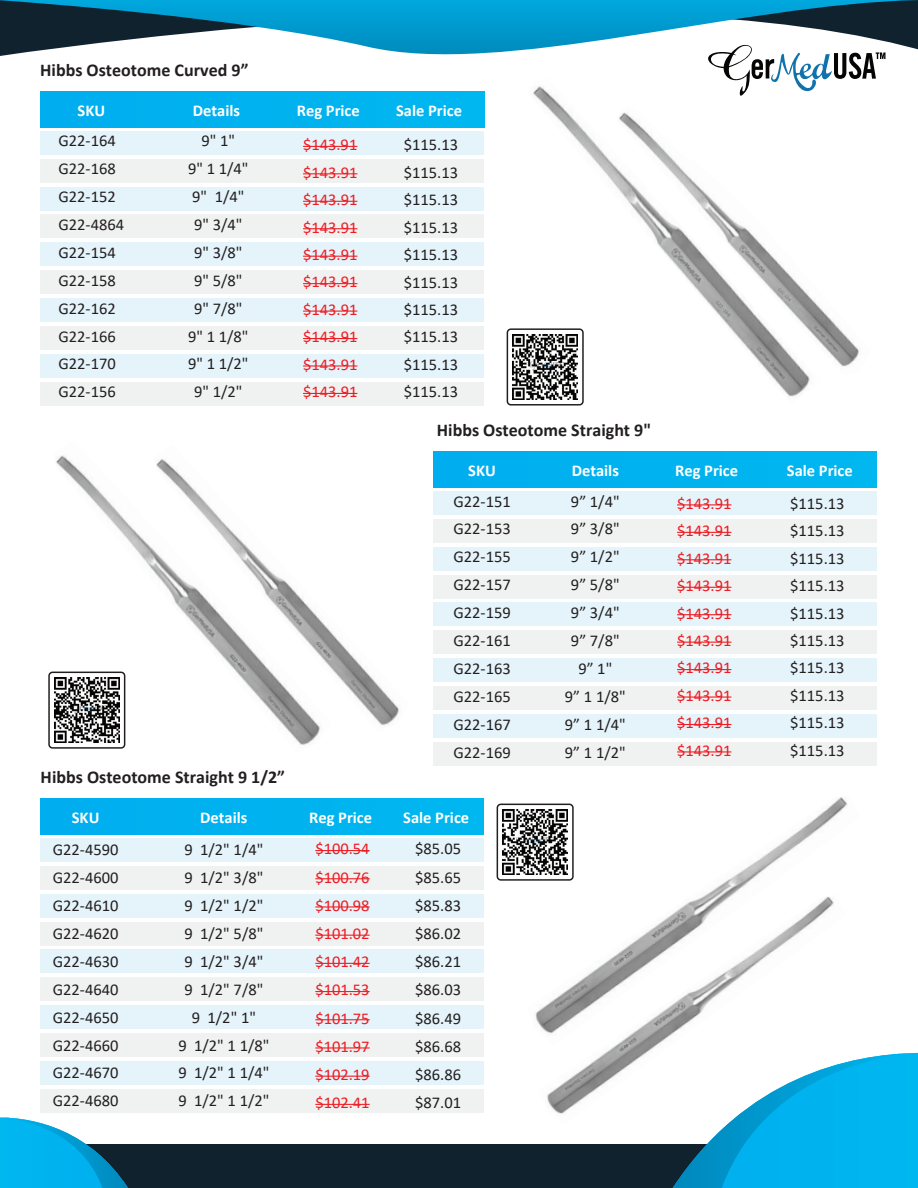
<style>
.page{position:relative;width:918px;height:1188px;background:#fff}
.page>*{position:absolute;margin:0;border:0;box-sizing:border-box;transform-origin:0 0}
.t1{font:700 18px "Calibri";color:#231f20}
.t2{font:16.5px/27.9px "Calibri";color:#231f20;text-align:justify}
.t3{font:16.5px/27.5px "Calibri";color:#ee1d23;text-align:justify}
.t4{font:700 16.5px "Calibri";color:#fff}
</style>
<div class="page">
<img style="left:503px;top:810px;width:24px;height:65px">
<img style="left:513px;top:334px;width:15px;height:66px">
<div style="left:41px;top:1090px;width:443px;height:23px;background:#f0f1f1"></div>
<div style="left:41px;top:799px;width:443px;height:36px;background:#00b2ef"></div>
<div style="left:41px;top:839px;width:443px;height:23px;background:#e4f4fa"></div>
<div style="left:41px;top:866px;width:443px;height:23px;background:#f0f1f1"></div>
<div style="left:41px;top:894px;width:443px;height:23px;background:#e4f4fa"></div>
<div style="left:41px;top:922px;width:443px;height:23px;background:#f0f1f1"></div>
<div style="left:41px;top:950px;width:443px;height:23px;background:#e4f4fa"></div>
<div style="left:41px;top:978px;width:443px;height:23px;background:#f0f1f1"></div>
<div style="left:41px;top:1006px;width:443px;height:23px;background:#e4f4fa"></div>
<div style="left:41px;top:1034px;width:443px;height:23px;background:#f0f1f1"></div>
<div style="left:41px;top:1062px;width:443px;height:23px;background:#e4f4fa"></div>
<hr style="left:315px;top:850px;width:55px;height:1px;background:#ee1d23">
<hr style="left:315px;top:878px;width:55px;height:1px;background:#ee1d23">
<hr style="left:315px;top:906px;width:55px;height:2px;background:#ee1d23">
<hr style="left:315px;top:935px;width:55px;height:1px;background:#ee1d23">
<hr style="left:315px;top:963px;width:55px;height:1px;background:#ee1d23">
<hr style="left:315px;top:991px;width:55px;height:1px;background:#ee1d23">
<hr style="left:315px;top:1019px;width:55px;height:1px;background:#ee1d23">
<hr style="left:315px;top:1047px;width:55px;height:2px;background:#ee1d23">
<hr style="left:315px;top:1076px;width:55px;height:1px;background:#ee1d23">
<hr style="left:315px;top:1104px;width:55px;height:1px;background:#ee1d23">
<div style="left:40px;top:92px;width:444px;height:36px;background:#00b2ef"></div>
<div style="left:40px;top:131px;width:444px;height:23px;background:#e4f4fa"></div>
<div style="left:40px;top:159px;width:444px;height:23px;background:#f0f1f1"></div>
<div style="left:40px;top:187px;width:444px;height:23px;background:#e4f4fa"></div>
<div style="left:40px;top:215px;width:444px;height:23px;background:#f0f1f1"></div>
<div style="left:40px;top:243px;width:444px;height:23px;background:#e4f4fa"></div>
<div style="left:40px;top:271px;width:444px;height:23px;background:#f0f1f1"></div>
<div style="left:40px;top:299px;width:444px;height:23px;background:#e4f4fa"></div>
<div style="left:40px;top:327px;width:444px;height:23px;background:#f0f1f1"></div>
<div style="left:40px;top:355px;width:444px;height:23px;background:#e4f4fa"></div>
<div style="left:40px;top:382px;width:444px;height:23px;background:#f0f1f1"></div>
<hr style="left:303px;top:146px;width:54px;height:1px;background:#ee1d23">
<hr style="left:303px;top:173px;width:54px;height:1px;background:#ee1d23">
<hr style="left:303px;top:201px;width:54px;height:1px;background:#ee1d23">
<hr style="left:303px;top:228px;width:54px;height:1px;background:#ee1d23">
<hr style="left:303px;top:256px;width:54px;height:1px;background:#ee1d23">
<hr style="left:303px;top:283px;width:54px;height:1px;background:#ee1d23">
<hr style="left:303px;top:311px;width:54px;height:1px;background:#ee1d23">
<hr style="left:303px;top:338px;width:54px;height:1px;background:#ee1d23">
<hr style="left:303px;top:365px;width:54px;height:2px;background:#ee1d23">
<hr style="left:303px;top:393px;width:54px;height:1px;background:#ee1d23">
<svg style="left:728px;top:78px;width:148px;height:2px"></svg>
<svg style="left:0;top:0;width:918px;height:78px"></svg>
<div style="left:0;top:1144px;width:918px;height:44px;background:#11222f"></div>
<svg style="left:673px;top:1053px;width:245px;height:135px"></svg>
<svg style="left:0;top:1117px;width:128px;height:71px"></svg>
<div style="left:507px;top:328px;width:77px;height:78px;border:2px solid #231f20;border-radius:4px"></div>
<div style="left:497px;top:804px;width:77px;height:77px;border:2px solid #231f20;border-radius:4px"></div>
<img style="left:528px;top:79px;width:293px;height:325px">
<img style="left:617px;top:105px;width:242px;height:270px">
<div style="left:434px;top:452px;width:443px;height:36px;background:#00b2ef"></div>
<div style="left:434px;top:492px;width:443px;height:23px;background:#e4f4fa"></div>
<div style="left:434px;top:519px;width:443px;height:23px;background:#f0f1f1"></div>
<div style="left:434px;top:547px;width:443px;height:23px;background:#e4f4fa"></div>
<div style="left:434px;top:575px;width:443px;height:23px;background:#f0f1f1"></div>
<div style="left:434px;top:603px;width:443px;height:23px;background:#e4f4fa"></div>
<div style="left:434px;top:631px;width:443px;height:23px;background:#f0f1f1"></div>
<div style="left:434px;top:659px;width:443px;height:23px;background:#e4f4fa"></div>
<div style="left:434px;top:687px;width:443px;height:23px;background:#f0f1f1"></div>
<div style="left:434px;top:715px;width:443px;height:23px;background:#e4f4fa"></div>
<div style="left:434px;top:743px;width:443px;height:23px;background:#f0f1f1"></div>
<hr style="left:677px;top:504px;width:54px;height:1px;background:#ee1d23">
<hr style="left:677px;top:532px;width:54px;height:1px;background:#ee1d23">
<hr style="left:677px;top:559px;width:54px;height:1px;background:#ee1d23">
<hr style="left:677px;top:587px;width:54px;height:1px;background:#ee1d23">
<hr style="left:677px;top:614px;width:54px;height:1px;background:#ee1d23">
<hr style="left:677px;top:642px;width:54px;height:1px;background:#ee1d23">
<hr style="left:677px;top:669px;width:54px;height:1px;background:#ee1d23">
<hr style="left:677px;top:697px;width:54px;height:1px;background:#ee1d23">
<hr style="left:677px;top:724px;width:54px;height:1px;background:#ee1d23">
<hr style="left:677px;top:751px;width:54px;height:1px;background:#ee1d23">
<div style="left:48px;top:672px;width:77px;height:77px;border:2px solid #231f20;border-radius:4px"></div>
<img style="left:53px;top:455px;width:266px;height:294px">
<img style="left:153px;top:455px;width:246px;height:278px">
<img style="left:527px;top:797px;width:321px;height:227px">
<img style="left:539px;top:895px;width:307px;height:230px">
<p class="t1" style="left:40px;top:57px;width:210px">Hibbs Osteotome Curved 9”</p>
<p class="t4" style="left:78px;top:99px;width:29px">SKU</p>
<p class="t2" style="left:59px;top:127px;width:67px;text-align:left">G22-164<br>G22-168<br>G22-152<br>G22-4864<br>G22-154<br>G22-158<br>G22-162<br>G22-166<br>G22-170<br>G22-156</p>
<p class="t4" style="left:193px;top:99px;width:49px">Details</p>
<p class="t2" style="left:188px;top:127px;width:62px;text-align:center">9" 1"<br>9" 1 1/4"<br>9" 1/4"<br>9" 3/4"<br>9" 3/8"<br>9" 5/8"<br>9" 7/8"<br>9" 1 1/8"<br>9" 1 1/2"<br>9" 1/2"</p>
<p class="t4" style="left:297px;top:99px;width:65px">Reg Price</p>
<p class="t3" style="left:303px;top:131px;width:56px">$143.91 $143.91 $143.91 $143.91 $143.91 $143.91 $143.91 $143.91 $143.91 $143.91</p>
<p class="t1" style="left:41px;top:764px;width:246px">Hibbs Osteotome Straight 9 1/2”</p>
<p class="t4" style="left:72px;top:806px;width:29px">SKU</p>
<p class="t2" style="left:53px;top:835px;width:67px">G22-4590<br>G22-4600<br>G22-4610<br>G22-4620<br>G22-4630<br>G22-4640<br>G22-4650<br>G22-4660<br>G22-4670<br>G22-4680</p>
<p class="t4" style="left:200px;top:806px;width:49px">Details</p>
<p class="t2" style="left:178px;top:835px;width:93px;text-align:center">9 1/2" 1/4"<br>9 1/2" 3/8"<br>9 1/2" 1/2"<br>9 1/2" 5/8"<br>9 1/2" 3/4"<br>9 1/2" 7/8"<br>9 1/2" 1"<br>9 1/2" 1 1/8"<br>9 1/2" 1 1/4"<br>9 1/2" 1 1/2"</p>
<p class="t4" style="left:309px;top:806px;width:65px">Reg Price</p>
<p class="t3" style="left:315px;top:834px;width:56px;line-height:28.2px">$100.54 $100.76 $100.98 $101.02 $101.42 $101.53 $101.75 $101.97 $102.19 $102.41</p>
<p class="t4" style="left:396px;top:99px;width:67px">Sale Price</p>
<p class="t2" style="left:404px;top:131px;width:56px;line-height:27.5px">$115.13 $115.13 $115.13 $115.13 $115.13 $115.13 $115.13 $115.13 $115.13 $115.13</p>
<p class="t1" style="left:437px;top:417px;width:216px">Hibbs Osteotome Straight 9"</p>
<p class="t4" style="left:468px;top:459px;width:29px">SKU</p>
<p class="t2" style="left:453px;top:487px;width:59px">G22-151<br>G22-153<br>G22-155<br>G22-157<br>G22-159<br>G22-161<br>G22-163<br>G22-165<br>G22-167<br>G22-169</p>
<p class="t4" style="left:572px;top:459px;width:49px">Details</p>
<p class="t2" style="left:565px;top:487px;width:62px;text-align:center">9” 1/4"<br>9” 3/8"<br>9” 1/2"<br>9” 5/8"<br>9” 3/4"<br>9” 7/8"<br>9” 1"<br>9” 1 1/8"<br>9” 1 1/4"<br>9” 1 1/2"</p>
<p class="t4" style="left:403px;top:806px;width:67px">Sale Price</p>
<p class="t2" style="left:415px;top:834px;width:47px">$85.05 $85.65 $85.83 $86.02 $86.21 $86.03 $86.49 $86.68 $86.86 $87.01</p>
<p class="t4" style="left:675px;top:459px;width:65px">Reg Price</p>
<p class="t3" style="left:677px;top:489px;width:56px">$143.91 $143.91 $143.91 $143.91 $143.91 $143.91 $143.91 $143.91 $143.91 $143.91</p>
<p class="t4" style="left:787px;top:459px;width:67px">Sale Price</p>
<p class="t2" style="left:790px;top:489px;width:56px;line-height:27.5px">$115.13 $115.13 $115.13 $115.13 $115.13 $115.13 $115.13 $115.13 $115.13 $115.13</p>
</div>
